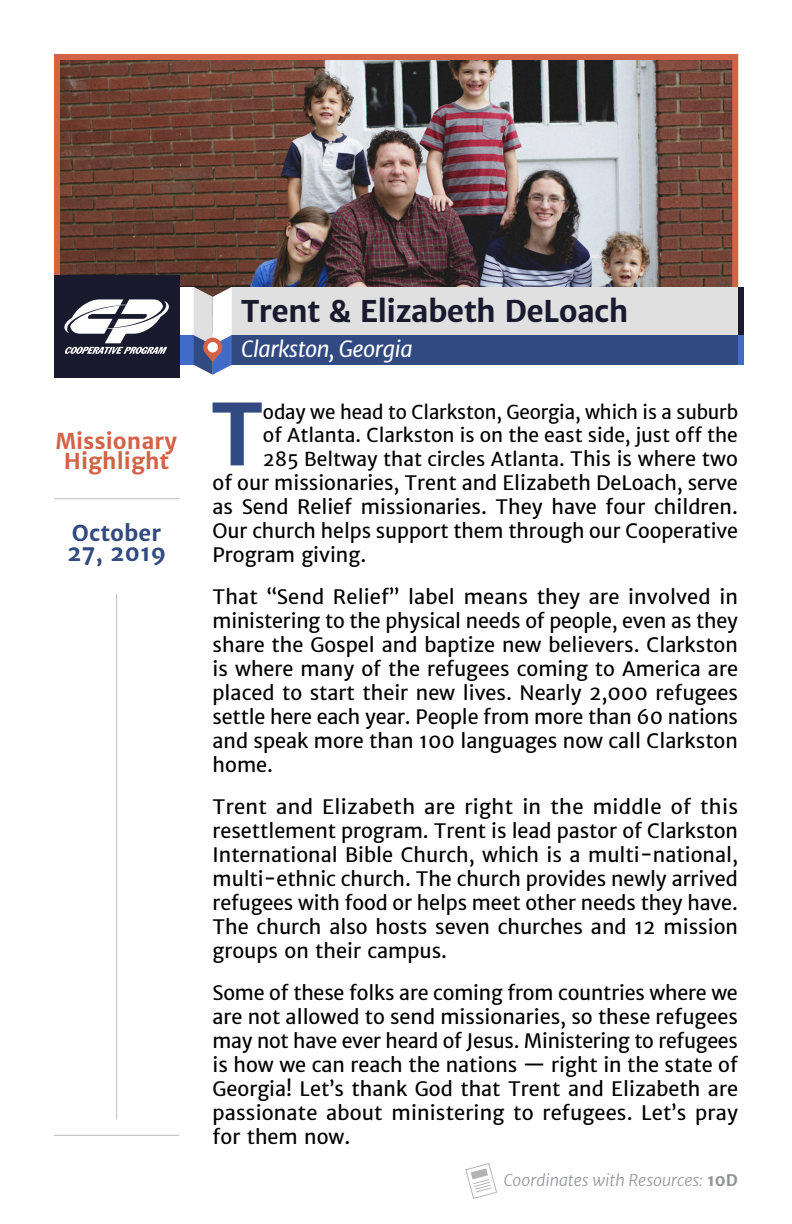
<style>
.page{position:relative;width:792px;height:1224px;background:#fff}
.page>*{position:absolute;margin:0;border:0;box-sizing:border-box;transform-origin:0 0}
.First_Paragraph{font:700 84.6px "Merriweather Sans";color:#314a81}
.Names{font:700 30px "Merriweather Sans";letter-spacing:-.025em;color:#1a1a2f}
.Date{font:700 22px "Merriweather Sans";color:#d46247}
.Location{font:italic 22px "Merriweather Sans";letter-spacing:-.025em;color:#fff}
.Date-2{font:700 22px/20px "Merriweather Sans";color:#314a81}
.Body_Copy{font:20px/24px "Merriweather Sans";color:#000;text-align:justify}
.First_Paragraph-2{font:20px/24px "Merriweather Sans";letter-spacing:-.005em;color:#000;text-align:justify}
.First_Paragraph-3{font:19.2px/23.6px "Merriweather Sans";color:#000;text-align:justify}
.Paragraph_Style_1{font:italic 300 16px "Merriweather Sans";color:#939498}
.s1{font-size:20px}
.s2{font-weight:700;font-style:normal}
</style>
<div class="page">
<img style="left:61px;top:61px;width:670px;height:226px">
<div style="left:54px;top:54px;width:684px;height:279px;border:6px solid #d46247"></div>
<div style="left:170px;top:287px;width:24px;height:48px;background:#fff"></div>
<div style="left:170px;top:335px;width:24px;height:30px;background:#416bc7"></div>
<div style="left:232px;top:287px;width:506px;height:48px;background:#e0e0e0"></div>
<div style="left:738px;top:287px;width:6px;height:48px;background:#1a1a2f"></div>
<div style="left:738px;top:335px;width:6px;height:30px;background:#416bc7"></div>
<div style="left:232px;top:335px;width:506px;height:30px;background:#314a81"></div>
<svg style="left:194px;top:287px;width:38px;height:88px"></svg>
<hr style="left:54px;top:1135px;width:125px;height:1px;background:#bbbdc0">
<hr style="left:54px;top:498px;width:125px;height:1px;background:#bbbdc0">
<hr style="left:116px;top:594px;width:1px;height:525px;background:#bbbdc0">
<svg style="left:465px;top:1163px;width:32px;height:36px"></svg>
<div style="left:54px;top:276px;width:125px;height:102px;background:#1a1a2f"></div>
<svg style="left:64px;top:299px;width:105px;height:55px"></svg>
<p class="Date" style="left:56px;top:427px;width:123px">Missionary</p>
<p class="Date" style="left:64px;top:447px;width:107px">Highlight</p>
<p class="Date-2" style="left:67px;top:523px;width:100px">October<br>27, 2019</p>
<p class="Names" style="left:241px;top:291px;width:389px">Trent &amp; Elizabeth DeLoach</p>
<p class="Location" style="left:241px;top:334px;width:173px">Clarkston, Georgia</p>
<p class="First_Paragraph" style="left:211px;top:380px;width:53px">T</p>
<p class="First_Paragraph-3" style="left:263px;top:400px;width:477px">oday we head to Clarkston, Georgia, which is a suburb of Atlanta. Clarkston is on the east side, just off the 285 Beltway that circles Atlanta. <span class="s1">This is where two</span></p>
<p class="First_Paragraph-2" style="left:213px;top:471px;width:527px">of our missionaries, Trent and Elizabeth DeLoach, serve as Send Relief missionaries. They have four children.<br>Our church helps support them through our Cooperative Program giving.</p>
<p class="Body_Copy" style="left:213px;top:585px;width:527px">That “Send Relief” label means they are involved in ministering to the physical needs of people, even as they share the Gospel and baptize new believers. Clarkston is where many of the refugees coming to America are placed to start their new lives. Nearly 2,000 refugees settle here each year. People from more than 60 nations and speak more than 100 languages now call Clarkston home.</p>
<p class="Body_Copy" style="left:213px;top:795px;width:527px">Trent and Elizabeth are right in the middle of this resettlement program. Trent is lead pastor of Clarkston International Bible Church, which is a multi-national, multi-ethnic church. The church provides newly arrived refugees with food or helps meet other needs they have.<br>The church also hosts seven churches and 12 mission groups on their campus.</p>
<p class="Body_Copy" style="left:213px;top:981px;width:527px">Some of these folks are coming from countries where we are not allowed to send missionaries, so these refugees may not have ever heard of Jesus. Ministering to refugees is how we can reach the nations — right in the state of Georgia! Let’s thank God that Trent and Elizabeth are passionate about ministering to refugees. Let’s pray for them now.</p>
<p class="Paragraph_Style_1" style="left:504px;top:1169px;width:236px">Coordinates with Resources: <span class="s2">10D</span></p>
</div>
